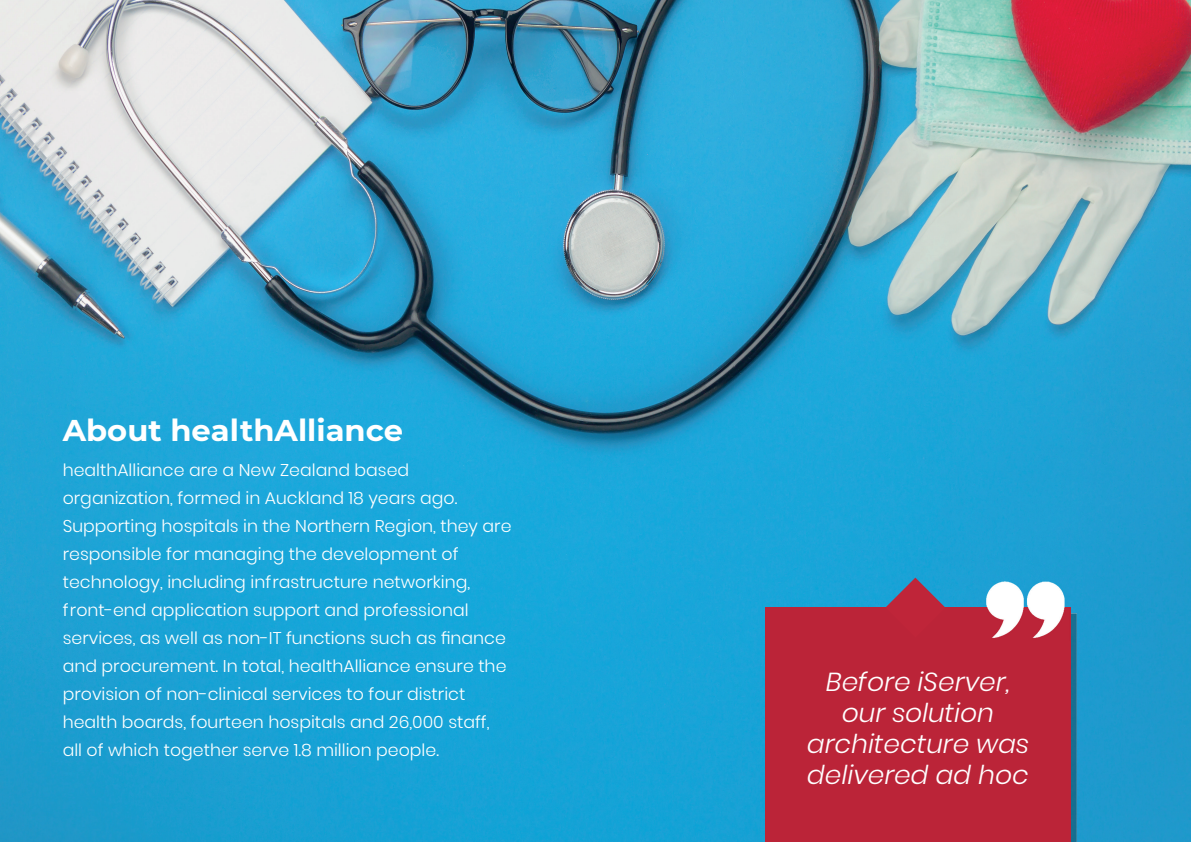
<style>
.page{position:relative;width:1191px;height:842px;background:#fff}
.page>*{position:absolute;margin:0;border:0;box-sizing:border-box;transform-origin:0 0}
.t1{font:700 30px "Montserrat";color:#fff}
.t2{font:italic 300 26px/31.2px "Poppins";color:#fff;text-align:center}
.t3{font:300 17px/28px "Poppins";color:#fff}
</style>
<div class="page">
<img style="left:0;top:0;width:1191px;height:842px">
<img style="left:1070px;top:613px;width:6px;height:229px">
<div style="left:765px;top:607px;width:305px;height:235px;background:#bb2438"></div>
<svg style="left:885px;top:578px;width:60px;height:29px;background:#6b6388"></svg>
<img style="left:982px;top:580px;width:87px;height:58px">
<h1 class="t1" style="left:63px;top:409px;width:342px">About healthAlliance</h1>
<p class="t3" style="left:63px;top:456px;width:450px">healthAlliance are a New Zealand based organization, formed in Auckland 18 years ago.<br>Supporting hospitals in the Northern Region, they are responsible for managing the development of technology, including infrastructure networking, front-end application support and professional services, as well as non-IT functions such as finance and procurement. In total, healthAlliance ensure the provision of non-clinical services to four district health boards, fourteen hospitals and 26,000 staff, all of which together serve 1.8 million people.</p>
<h2 class="t2" style="left:807px;top:666px;width:223px">Before iServer, our solution architecture was delivered ad hoc</h2>
</div>
